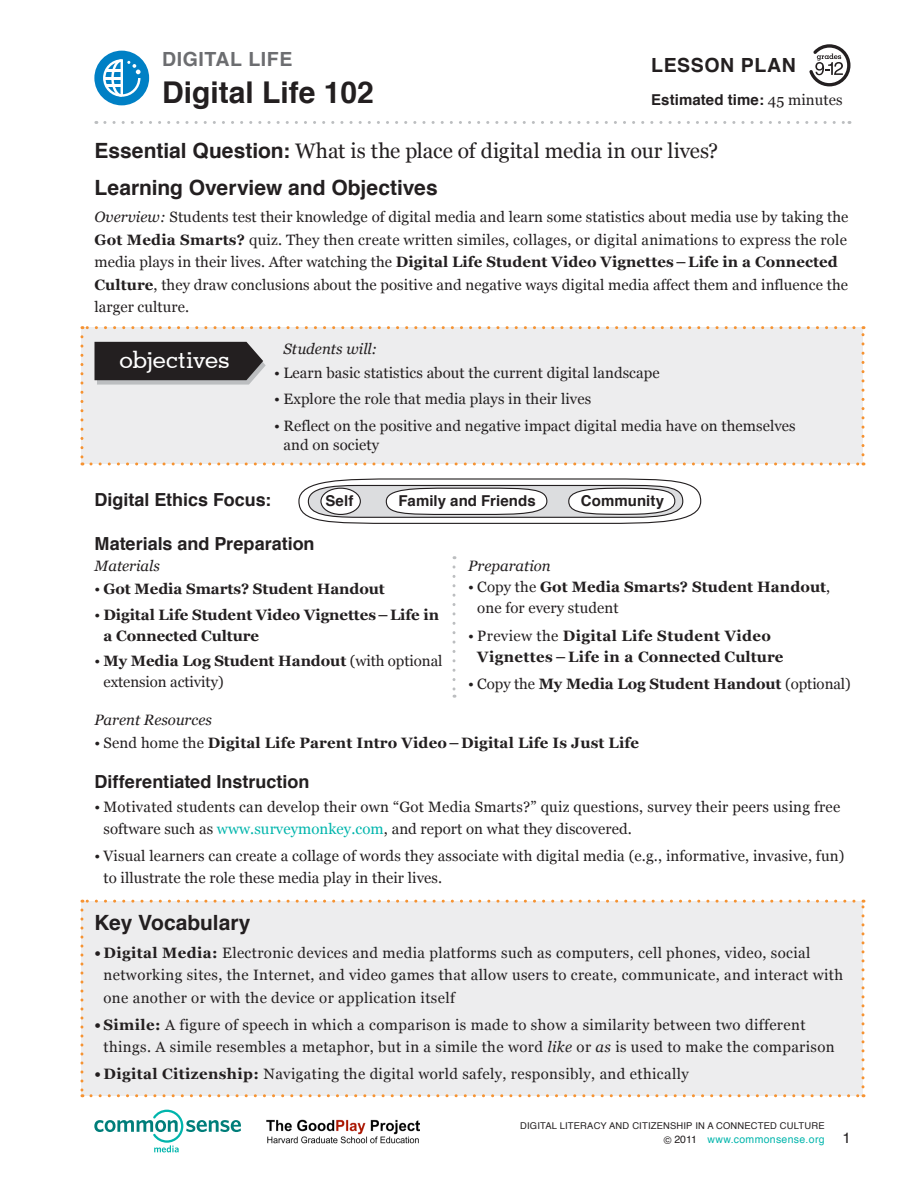
<style>
.page{position:relative;width:918px;height:1188px;background:#fff}
.page>*{position:absolute;margin:0;border:0;box-sizing:border-box;transform-origin:0 0}
.t1{font:700 30px "Helvetica";color:#231f20}
.t2{font:500 24px "Geometric Slab 703 BT";color:#fff}
.t3{font:21px "Georgia";color:#231f20}
.t4{font:700 21px "Helvetica";color:#231f20}
.Unit_Name{font:700 19.5px "Helvetica";letter-spacing:.03em;color:#6c6d70}
.Lesson{font:700 19.5px "Helvetica";letter-spacing:.03em;color:#231f20}
.Small_Header{font:700 18px "Helvetica";color:#231f20}
.Bullet{font:15px/22.5px "Georgia";letter-spacing:.025em;color:#231f20}
.Text{font:15px/22.5px "Georgia";letter-spacing:.005em;color:#231f20}
.Bullet-2{font:700 15px/21px "Georgia";letter-spacing:.005em;color:#231f20}
.Text_Bullet_-_indent{font:15px/19.5px "Georgia";letter-spacing:.005em;color:#231f20}
.Bullet-3{font:700 15px/21px "Georgia";letter-spacing:.025em;color:#231f20}
.Bullet-4{font:15px/21px "Georgia";letter-spacing:-.005em;color:#231f20}
.Sub-Head{font:italic 15px "Georgia";color:#231f20}
.Small_Header-2{font:700 15px "Helvetica";letter-spacing:.005em;color:#231f20}
.Text-2{font:700 15px "Helvetica";letter-spacing:.005em;color:#231f20}
.Objectives_--_Studen{font:italic 15px "Georgia";letter-spacing:.005em;color:#231f20}
.Page_Number{font:15px "Helvetica";color:#231f20}
.t5{font:10.5px "Helvetica";letter-spacing:.03em;color:#00b5ac}
.t6{font:9.3px "Helvetica";letter-spacing:.02em;color:#231f20}
.s1{font-family:"Georgia";font-weight:400}
.s2{font-family:"Helvetica";font-weight:700}
.s3{font-style:italic}
.s4{font-weight:700}
.s5{font-weight:400}
.s6{color:#00b5ac}
.s7{color:#231f20}
</style>
<div class="page">
<svg style="left:105px;top:121px;width:745px;height:3px"></svg>
<svg style="left:809px;top:44px;width:41px;height:42px"></svg>
<svg style="left:94px;top:1110px;width:147px;height:42px"></svg>
<img style="left:266px;top:1119px;width:154px;height:25px">
<div style="left:94px;top:51px;width:55px;height:54px;background:#0080c5;border-radius:50%"></div>
<svg style="left:103px;top:59px;width:38px;height:38px"></svg>
<div style="left:82px;top:328px;width:781px;height:136px;background:#ededee"></div>
<svg style="left:862px;top:326px;width:3px;height:129px"></svg>
<svg style="left:82px;top:326px;width:772px;height:3px"></svg>
<svg style="left:80px;top:337px;width:3px;height:128px"></svg>
<svg style="left:91px;top:462px;width:773px;height:3px"></svg>
<div style="left:82px;top:901px;width:781px;height:195px;background:#ededee"></div>
<svg style="left:862px;top:900px;width:3px;height:187px"></svg>
<svg style="left:82px;top:900px;width:772px;height:3px"></svg>
<svg style="left:80px;top:910px;width:3px;height:187px"></svg>
<svg style="left:91px;top:1094px;width:773px;height:3px"></svg>
<svg style="left:298px;top:478px;width:404px;height:46px"></svg>
<svg style="left:453px;top:567px;width:3px;height:131px"></svg>
<svg style="left:94px;top:342px;width:172px;height:43px;background:#403d3e"></svg>
<p class="Unit_Name" style="left:162px;top:44px;width:132px">DIGITAL LIFE</p>
<p class="t1" style="left:162px;top:68px;width:213px">Digital Life 102</p>
<p class="Lesson" style="left:651px;top:49px;width:146px">LESSON PLAN</p>
<p class="Text-2" style="left:651px;top:88px;width:193px">Estimated time: <span class="s1">45 minutes</span></p>
<p class="t3" style="left:94px;top:138px;width:625px"><span class="s2">Essential Question:</span> What is the place of digital media in our lives?</p>
<p class="t4" style="left:94px;top:171px;width:345px">Learning Overview and Objectives</p>
<p class="Text" style="left:94px;top:206px;width:756px"><span class="s3">Overview:</span> Students test their knowledge of digital media and learn some statistics about media use by taking the <span class="s4">Got Media Smarts?</span> quiz. They then create written similes, collages, or digital animations to express the role media plays in their lives. After watching the <span class="s4">Digital Life Student Video Vignettes–Life in a Connected Culture</span>, they draw conclusions about the positive and negative ways digital media affect them and influence the larger culture.</p>
<p class="Objectives_--_Studen" style="left:284px;top:341px;width:95px">Students will:</p>
<p class="Text_Bullet_-_indent" style="left:274px;top:363px;width:387px">• Learn basic statistics about the current digital landscape</p>
<p class="Text_Bullet_-_indent" style="left:274px;top:390px;width:318px">• Explore the role that media plays in their lives</p>
<p class="Text_Bullet_-_indent" style="left:284px;top:416px;width:514px;text-indent:-9px">• Reflect on the positive and negative impact digital media have on themselves and on society</p>
<p class="Small_Header" style="left:94px;top:485px;width:178px">Digital Ethics Focus:</p>
<p class="Small_Header-2" style="left:325px;top:489px;width:30px">Self</p>
<p class="Small_Header-2" style="left:399px;top:489px;width:139px">Family and Friends</p>
<p class="Small_Header-2" style="left:581px;top:489px;width:85px">Community</p>
<p class="Small_Header" style="left:94px;top:529px;width:222px">Materials and Preparation</p>
<p class="Sub-Head" style="left:94px;top:557px;width:67px">Materials</p>
<p class="t2" style="left:120px;top:345px;width:111px">objectives</p>
<p class="Sub-Head" style="left:468px;top:557px;width:84px">Preparation</p>
<p class="Bullet-2" style="left:477px;top:576px;width:355px;text-indent:-9px"><span class="s5">• Copy the</span> Got Media Smarts? Student Handout<span class="s5">, one for every student</span></p>
<p class="Bullet-3" style="left:477px;top:625px;width:308px;text-indent:-9px"><span class="s5">• Preview the</span> Digital Life Student Video<br>Vignettes – Life in a Connected Culture</p>
<p class="Bullet-2" style="left:468px;top:674px;width:384px"><span class="s5">• Copy the</span> My Media Log Student Handout <span class="s5">(optional)</span></p>
<p class="Bullet-2" style="left:94px;top:579px;width:292px"><span class="s5">•</span> Got Media Smarts? Student Handout</p>
<p class="Bullet-2" style="left:104px;top:604px;width:337px;text-indent:-9px"><span class="s5">•</span> Digital Life Student Video Vignettes–Life in a Connected Culture</p>
<p class="Bullet-4" style="left:104px;top:651px;width:340px;text-indent:-9px">• <span class="s4">My Media Log Student Handout</span> (with optional extension activity)</p>
<p class="Sub-Head" style="left:94px;top:711px;width:119px">Parent Resources</p>
<p class="Bullet-2" style="left:94px;top:732px;width:546px"><span class="s5">• Send home the</span> Digital Life Parent Intro Video–Digital Life Is Just Life</p>
<p class="Small_Header" style="left:94px;top:767px;width:216px">Differentiated Instruction</p>
<p class="Bullet" style="left:104px;top:795px;width:738px;text-indent:-9px">• Motivated students can develop their own “Got Media Smarts?” quiz questions, survey their peers using free software such as <span class="s6">www.surveymonkey.com</span>, and report on what they discovered.</p>
<p class="Bullet" style="left:104px;top:845px;width:742px;text-indent:-9px">• Visual learners can create a collage of words they associate with digital media (e.g., informative, invasive, fun) to illustrate the role these media play in their lives.</p>
<p class="t4" style="left:94px;top:906px;width:158px">Key Vocabulary</p>
<p class="Bullet" style="left:104px;top:942px;width:741px;text-indent:-9px"><span class="s4">• Digital Media:</span> Electronic devices and media platforms such as computers, cell phones, video, social networking sites, the Internet, and video games that allow users to create, communicate, and interact with one another or with the device or application itself</p>
<p class="Bullet" style="left:104px;top:1014px;width:733px;text-indent:-9px"><span class="s4">• Simile:</span> A figure of speech in which a comparison is made to show a similarity between two different things. A simile resembles a metaphor, but in a simile the word <span class="s3">like</span> or <span class="s3">as</span> is used to make the comparison</p>
<p class="Bullet" style="left:94px;top:1063px;width:596px"><span class="s4">• Digital Citizenship:</span> Navigating the digital world safely, responsibly, and ethically</p>
<p class="t6" style="left:520px;top:1119px;width:306px">DIGITAL LITERACY AND CITIZENSHIP IN A CONNECTED CULTURE</p>
<p class="t5" style="left:664px;top:1131px;width:162px"><span class="s7">© 2011</span> www.commonsense.org</p>
<p class="Page_Number" style="left:842px;top:1126px;width:10px">1</p>
</div>
